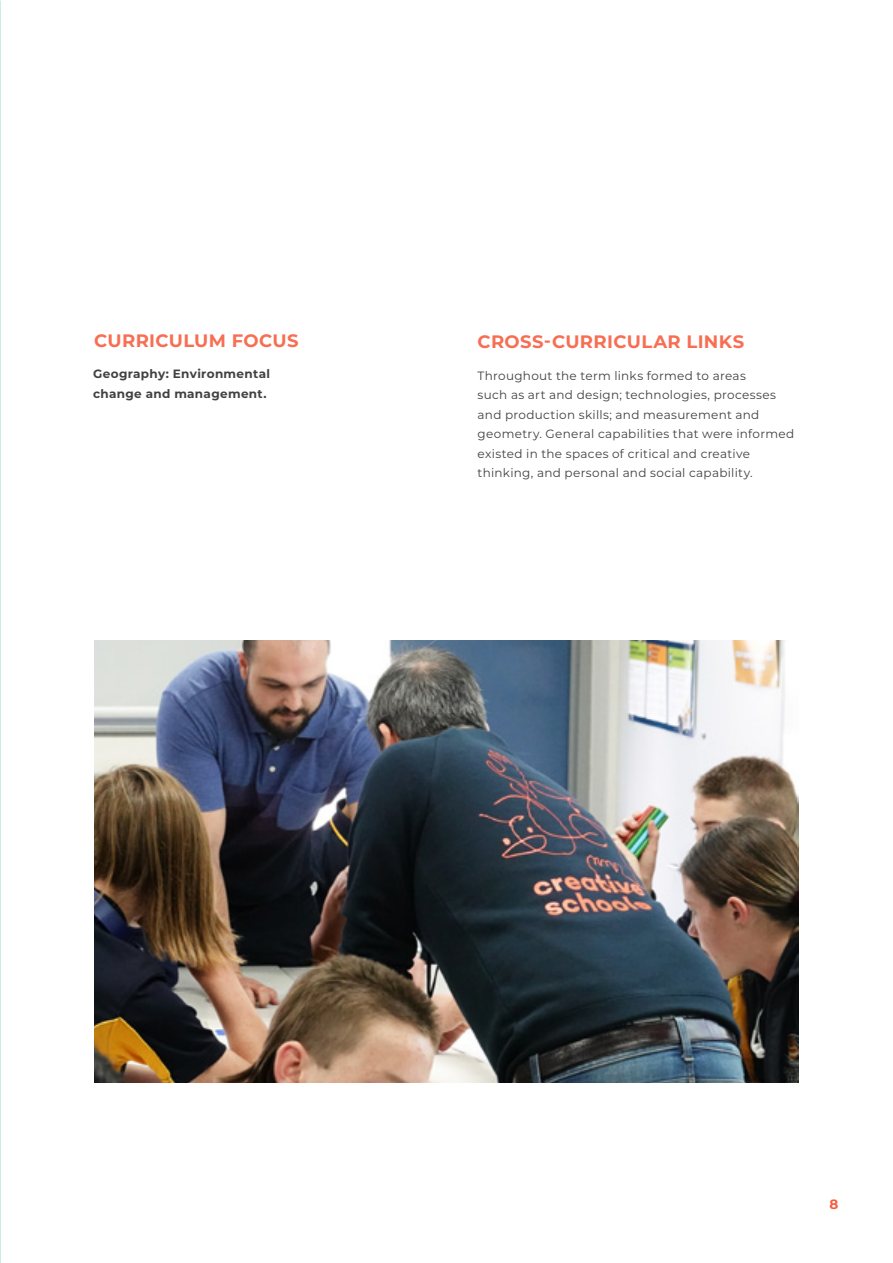
<style>
.page{position:relative;width:893px;height:1263px;background:#fff}
.page>*{position:absolute;margin:0;border:0;box-sizing:border-box;transform-origin:0 0}
.t1{font:700 18px "Montserrat";letter-spacing:.02em;color:#f76e53}
.t2{font:700 13.5px "Montserrat";color:#f65e40}
.t3{font:12px/19.5px "Montserrat";letter-spacing:.025em;color:#414042}
.t4{font:700 12px/19.5px "Montserrat";letter-spacing:.03em;color:#414042}
</style>
<div class="page">
<img style="left:94px;top:640px;width:704px;height:443px">
<h1 class="t1" style="left:94px;top:328px;width:206px">CURRICULUM FOCUS</h1>
<p class="t4" style="left:93px;top:364px;width:178px">Geography: Environmental change and management.</p>
<h1 class="t1" style="left:478px;top:328px;width:268px">CROSS-CURRICULAR LINKS</h1>
<p class="t3" style="left:478px;top:365px;width:318px">Throughout the term links formed to areas<br>such as art and design; technologies, processes and production skills; and measurement and geometry. General capabilities that were informed existed in the spaces of critical and creative thinking, and personal and social capability.</p>
<p class="t2" style="left:829px;top:1194px;width:10px">8</p>
</div>
